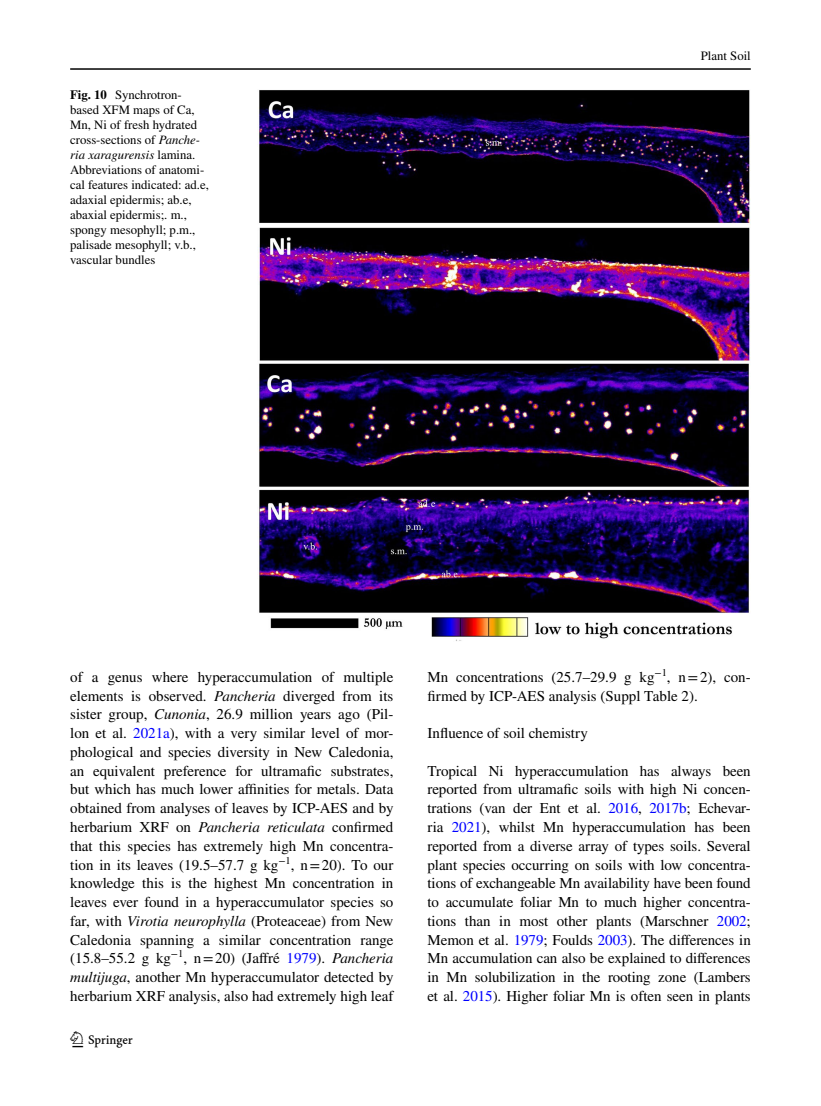
<style>
.page{position:relative;width:821px;height:1106px;background:#fff}
.page>*{position:absolute;margin:0;border:0;box-sizing:border-box;transform-origin:0 0}
.t1{font:22.5px "Springnew Regular 2";color:#000}
.t2{font:15px/18.8px "STIX";color:#000;text-align:justify}
.t3{font:12.75px/15px "STIX";color:#000}
.s1{font-weight:700}
.s2{font-style:italic}
.s3{color:#00f}
</style>
<div class="page">
<hr style="left:70px;top:68px;width:680px;height:2px;background:#000">
<img style="left:257px;top:90px;width:493px;height:551px">
<p class="t3" style="left:70px;top:88px;width:140px"><span class="s1">Fig. 10</span> Synchrotron&shy;based XFM maps of Ca,<br>Mn, Ni of fresh hydrated cross-sections of <span class="s2">Panche&shy;ria xaragurensis</span> lamina.<br>Abbreviations of anatomi&shy;cal features indicated: ad.e, adaxial epidermis; ab.e, abaxial epidermis;. m., spongy mesophyll; p.m., palisade mesophyll; v.b., vascular bundles</p>
<p class="t3" style="left:701px;top:49px;width:51px">Plant Soil</p>
<p class="t2" style="left:70px;top:668px;width:325px">of a genus where hyperaccumulation of multiple elements is observed. <span class="s2">Pancheria</span> diverged from its sister group, <span class="s2">Cunonia</span>, 26.9 million years ago (Pil&shy;lon et al. <span class="s3">2021a</span>), with a very similar level of mor&shy;phological and species diversity in New Caledonia, an equivalent preference for ultramafic substrates, but which has much lower affinities for metals. Data obtained from analyses of leaves by ICP-AES and by herbarium XRF on <span class="s2">Pancheria reticulata</span> confirmed that this species has extremely high Mn concentra&shy;tion in its leaves (19.5–57.7 g kg<sup>−1</sup>, n=20). To our knowledge this is the highest Mn concentration in leaves ever found in a hyperaccumulator species so far, with <span class="s2">Virotia neurophylla</span> (Proteaceae) from New Caledonia spanning a similar concentration range (15.8–55.2 g kg<sup>−1</sup>, n=20) (Jaffré <span class="s3">1979</span>). <span class="s2">Pancheria multijuga</span>, another Mn hyperaccumulator detected by herbarium XRF analysis, also had extremely high leaf</p>
<p class="t2" style="left:427px;top:668px;width:325px">Mn concentrations (25.7–29.9 g kg<sup>−1</sup>, n=2), con&shy;firmed by ICP-AES analysis (Suppl Table 2).</p>
<p class="t2" style="left:427px;top:724px;width:162px">Influence of soil chemistry</p>
<p class="t2" style="left:427px;top:762px;width:325px">Tropical Ni hyperaccumulation has always been reported from ultramafic soils with high Ni concen&shy;trations (van der Ent et al. <span class="s3">2016</span>, <span class="s3">2017b</span>; Echevar&shy;ria <span class="s3">2021</span>), whilst Mn hyperaccumulation has been reported from a diverse array of types soils. Several plant species occurring on soils with low concentra&shy;tions of exchangeable Mn availability have been found to accumulate foliar Mn to much higher concentra&shy;tions than in most other plants (Marschner <span class="s3">2002</span>; Memon et al. <span class="s3">1979</span>; Foulds <span class="s3">2003</span>). The differences in Mn accumulation can also be explained to differences in Mn solubilization in the rooting zone (Lambers et al. <span class="s3">2015</span>). Higher foliar Mn is often seen in plants</p>
<h1 class="t1" style="left:72px;top:1031px;width:62px">1 3</h1>
</div>
